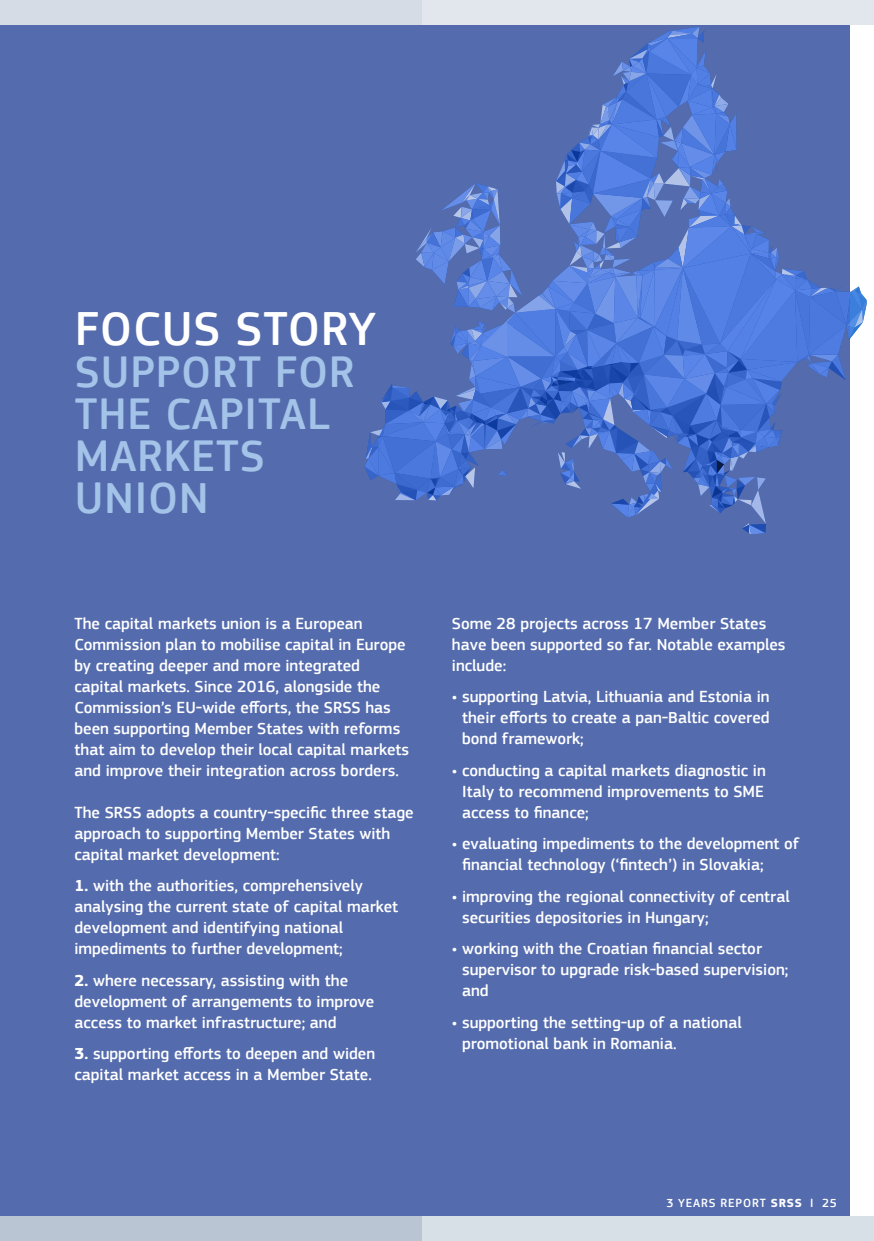
<style>
.page{position:relative;width:874px;height:1241px;background:#fff}
.page>*{position:absolute;margin:0;border:0;box-sizing:border-box;transform-origin:0 0}
.t1{font:500 49px "EC Square Sans Pro";letter-spacing:.02em;color:#fff}
.t2{font:500 45.5px/42px "EC Square Sans Pro";letter-spacing:.02em;color:#a4c3e8}
.t3{font:500 16.62px/21px "EC Square Sans Pro";color:#fff}
.t4{font:500 12.25px "EC Square Sans Pro";letter-spacing:.07em;color:#fff}
.s1{font-weight:700}
</style>
<div class="page">
<div style="left:0;top:0;width:848px;height:1240px;background:#546bad"></div>
<div style="left:0;top:1215px;width:422px;height:25px;background:#b9c5d2"></div>
<div style="left:422px;top:1215px;width:451px;height:25px;background:#d7dfe7"></div>
<div style="left:0;top:0;width:422px;height:25px;background:#d5dce5"></div>
<div style="left:422px;top:0;width:451px;height:25px;background:#e2e7ed"></div>
<svg style="left:364px;top:27px;width:502px;height:507px"></svg>
<h1 class="t1" style="left:75px;top:300px;width:302px">FOCUS STORY</h1>
<h2 class="t2" style="left:75px;top:352px;width:281px">SUPPORT FOR<br>THE CAPITAL<br>MARKETS<br>UNION</h2>
<p class="t3" style="left:74px;top:613px;width:336px">The capital markets union is a European Commission plan to mobilise capital in Europe by creating deeper and more integrated capital markets. Since 2016, alongside the Commission’s EU-wide efforts, the SRSS has been supporting Member States with reforms that aim to develop their local capital markets and improve their integration across borders.</p>
<p class="t3" style="left:74px;top:802px;width:340px">The SRSS adopts a country-specific three stage approach to supporting Member States with capital market development:</p>
<p class="t3" style="left:74px;top:875px;width:325px"><span class="s1">1.</span> with the authorities, comprehensively analysing the current state of capital market development and identifying national impediments to further development;</p>
<p class="t3" style="left:74px;top:970px;width:301px"><span class="s1">2.</span> where necessary, assisting with the development of arrangements to improve access to market infrastructure; and</p>
<p class="t3" style="left:74px;top:1043px;width:302px"><span class="s1">3.</span> supporting efforts to deepen and widen capital market access in a Member State.</p>
<p class="t3" style="left:451px;top:613px;width:335px">Some 28 projects across 17 Member States have been supported so far. Notable examples include:</p>
<p class="t3" style="left:462px;top:686px;width:309px;text-align:justify;text-indent:-10px">• supporting Latvia, Lithuania and Estonia in their efforts to create a pan-Baltic covered bond framework;</p>
<p class="t3" style="left:462px;top:760px;width:305px;text-align:justify;text-indent:-10px">• conducting a capital markets diagnostic in Italy to recommend improvements to SME access to finance;</p>
<p class="t3" style="left:462px;top:833px;width:339px;text-indent:-10px">• evaluating impediments to the development of financial technology (‘fintech’) in Slovakia;</p>
<p class="t3" style="left:462px;top:886px;width:329px;text-indent:-10px">• improving the regional connectivity of central securities depositories in Hungary;</p>
<p class="t3" style="left:462px;top:938px;width:327px;text-indent:-10px">• working with the Croatian financial sector supervisor to upgrade risk-based supervision; and</p>
<p class="t3" style="left:462px;top:1012px;width:281px;text-indent:-10px">• supporting the setting-up of a national promotional bank in Romania.</p>
<p class="t4" style="left:666px;top:1195px;width:172px">3 YEARS REPORT <span class="s1">SRSS</span> I 25</p>
</div>
